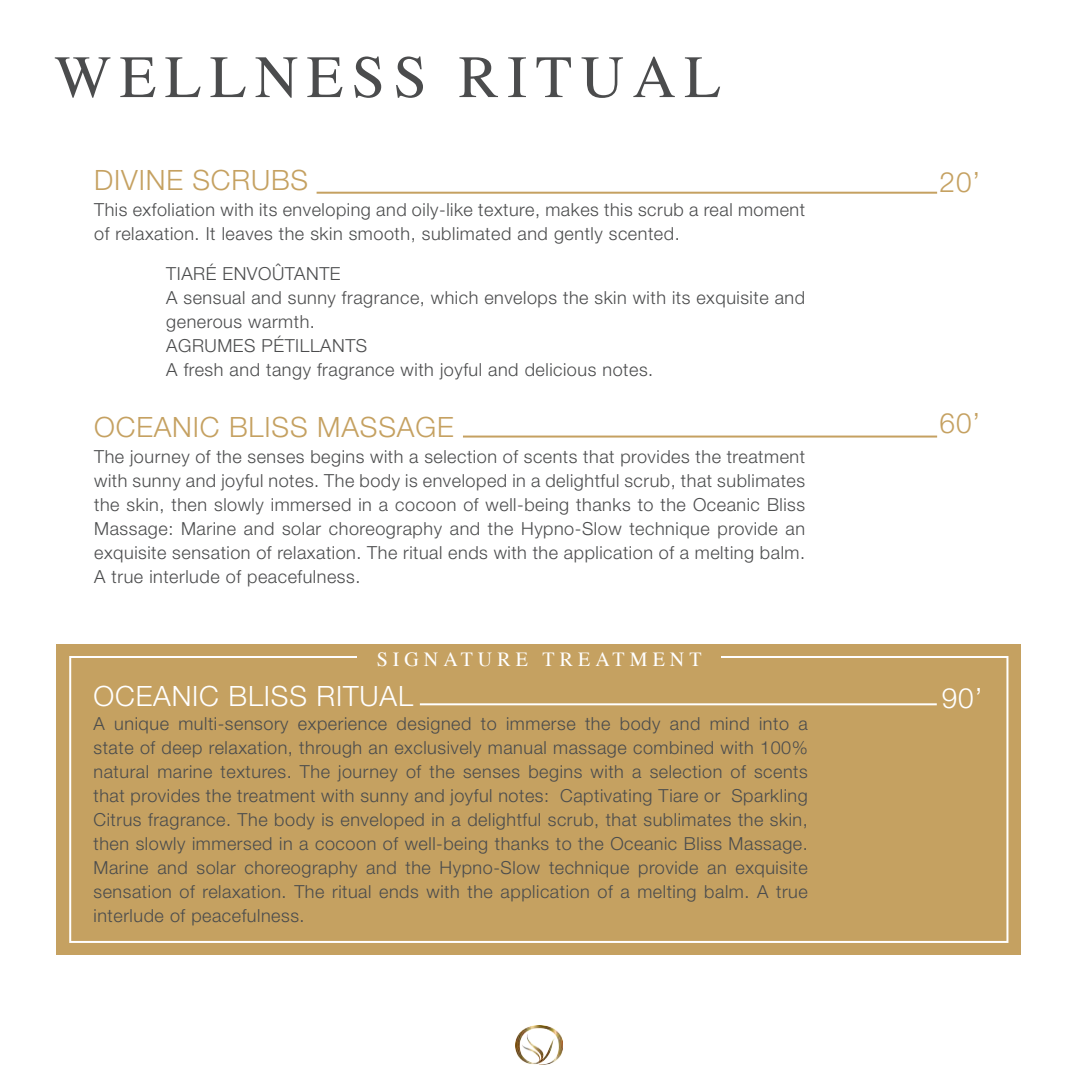
<style>
.page{position:relative;width:1078px;height:1078px;background:#fff}
.page>*{position:absolute;margin:0;border:0;box-sizing:border-box;transform-origin:0 0}
.t1{font:60px "Times";letter-spacing:.14em;color:#4b4c4d}
.t2{font:300 28px "Helvetica Neue LT Std";letter-spacing:.03em;color:#c5a161}
.t3{font:300 28px "Helvetica Neue LT Std";letter-spacing:.03em;color:#fff}
.t4{font:20px "Times";letter-spacing:.25em;color:#fff}
.t5{font:300 18px/24px "Helvetica Neue LT Std";letter-spacing:.03em;color:#4b4c4d;text-align:justify}
</style>
<div class="page">
<img style="left:515px;top:1025px;width:47px;height:39px">
<hr style="left:463px;top:435px;width:473px;height:2px;background:#c5a161">
<hr style="left:316px;top:192px;width:620px;height:2px;background:#c5a161">
<div style="left:57px;top:644px;width:963px;height:310px;background:#c5a161"></div>
<div style="left:69px;top:655px;width:939px;height:287px;border:2px solid #fff"></div>
<div style="left:357px;top:651px;width:363px;height:17px;background:#c5a161"></div>
<hr style="left:420px;top:703px;width:516px;height:2px;background:#fff">
<h1 class="t1" style="left:54px;top:21px;width:667px">WELLNESS RITUAL</h1>
<h2 class="t2" style="left:94px;top:163px;width:215px">DIVINE SCRUBS</h2>
<p class="t5" style="left:94px;top:197px;width:712px">This exfoliation with its enveloping and oily-like texture, makes this scrub a real moment of relaxation. It leaves the skin smooth, sublimated and gently scented.</p>
<p class="t5" style="left:166px;top:261px;width:640px;text-align:left">TIARÉ ENVOÛTANTE<br>A sensual and sunny fragrance, which envelops the skin with its exquisite and generous warmth.<br>AGRUMES PÉTILLANTS<br>A fresh and tangy fragrance with joyful and delicious notes.</p>
<h2 class="t2" style="left:94px;top:410px;width:361px">OCEANIC BLISS MASSAGE</h2>
<p class="t5" style="left:94px;top:444px;width:712px">The journey of the senses begins with a selection of scents that provides the treatment with sunny and joyful notes. The body is enveloped in a delightful scrub, that sublimates the skin, then slowly immersed in a cocoon of well-being thanks to the Oceanic Bliss Massage: Marine and solar choreography and the Hypno-Slow technique provide an exquisite sensation of relaxation. The ritual ends with the application of a melting balm.<br>A true interlude of peacefulness.</p>
<p class="t4" style="left:376px;top:640px;width:326px">SIGNATURE TREATMENT</p>
<h2 class="t3" style="left:93px;top:678px;width:321px">OCEANIC BLISS RITUAL</h2>
<p class="t5" style="left:93px;top:710px;width:715px">A unique multi-sensory experience designed to immerse the body and mind into a state of deep relaxation, through an exclusively manual massage combined with 100% natural marine textures. The journey of the senses begins with a selection of scents that provides the treatment with sunny and joyful notes: Captivating Tiare or Sparkling Citrus fragrance. The body is enveloped in a delightful scrub, that sublimates the skin, then slowly immersed in a cocoon of well-being thanks to the Oceanic Bliss Massage.<br>Marine and solar choreography and the Hypno-Slow technique provide an exquisite sensation of relaxation. The ritual ends with the application of a melting balm. A true interlude of peacefulness.</p>
<h2 class="t2" style="left:939px;top:165px;width:42px">20’</h2>
<h2 class="t2" style="left:939px;top:406px;width:42px">60’</h2>
<h2 class="t3" style="left:941px;top:680px;width:42px">90’</h2>
</div>
